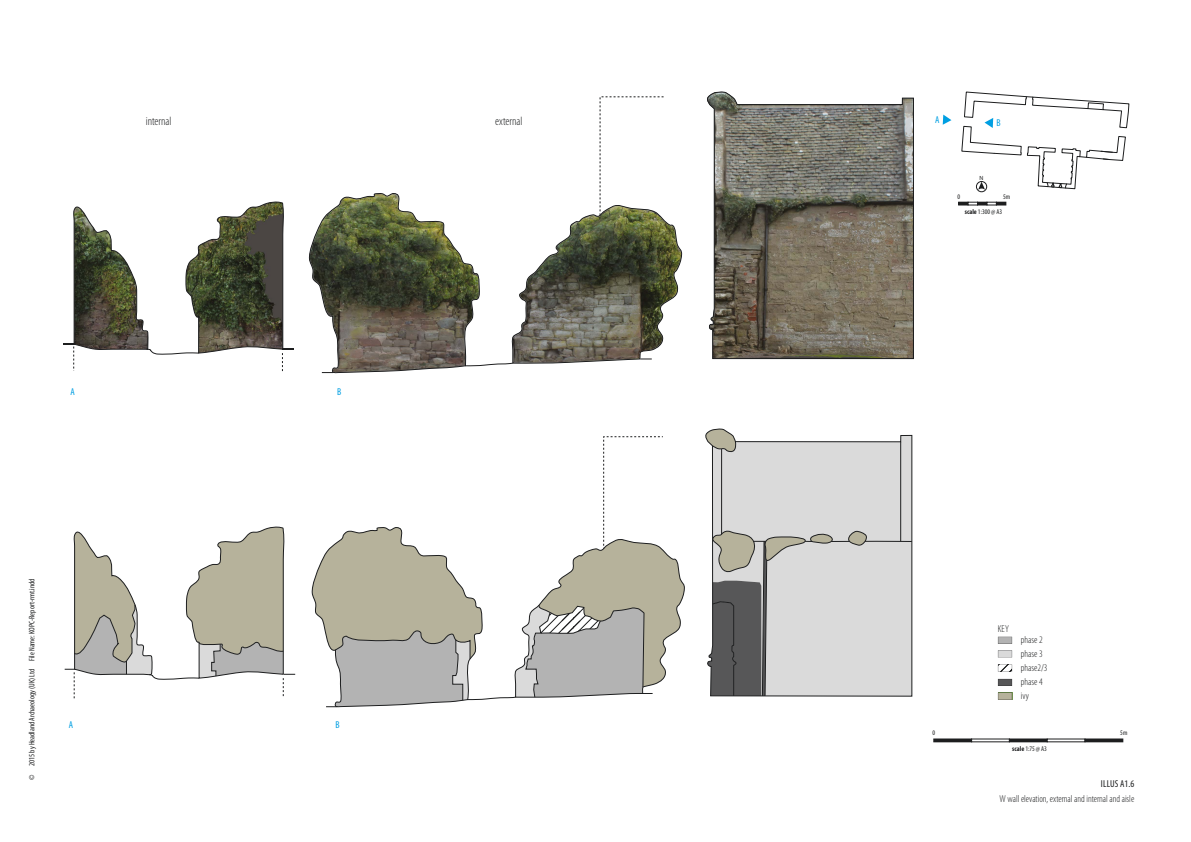
<style>
.page{position:relative;width:1191px;height:842px;background:#fff}
.page>*{position:absolute;margin:0;border:0;box-sizing:border-box;transform-origin:0 0}
.t1{font:12px "Myriad Pro Light Cond 10";color:#1d1e1f}
.t2{font:300 condensed 10px "Myriad Pro";color:#1d1e1f}
.t3{font:10px/14px "Myriad Pro Light Cond 10";color:#1d1e1f}
.t4{font:condensed 10px "Myriad Pro";letter-spacing:.02em;color:#1d1e1f}
.t5{font:10px "Myriad Pro Cond 9";color:#009fe2}
.t6{font:condensed 8px "Myriad Pro";color:#1d1e1f}
.t7{font:7px "Myriad Pro Cond 9";color:#1d1e1f}
.s1{font-family:"Myriad Pro";font-weight:700;font-stretch:condensed}
</style>
<div class="page">
<svg style="left:309px;top:97px;width:373px;height:276px"></svg>
<svg style="left:312px;top:436px;width:372px;height:272px"></svg>
<svg style="left:707px;top:91px;width:207px;height:269px"></svg>
<svg style="left:706px;top:429px;width:206px;height:267px"></svg>
<hr style="left:721px;top:449px;width:1px;height:85px;background:#1d1e1f">
<hr style="left:900px;top:442px;width:1px;height:99px;background:#1d1e1f">
<svg style="left:63px;top:201px;width:230px;height:171px"></svg>
<svg style="left:65px;top:526px;width:230px;height:172px"></svg>
<svg style="left:942px;top:115px;width:9px;height:10px"></svg>
<div style="left:933px;top:739px;width:38px;height:3px;border:1px solid #1d1e1f"></div>
<div style="left:1009px;top:739px;width:38px;height:3px;border:1px solid #1d1e1f"></div>
<div style="left:1084px;top:739px;width:39px;height:3px;border:1px solid #1d1e1f"></div>
<svg style="left:958px;top:202px;width:48px;height:3px"></svg>
<div style="left:976px;top:181px;width:10px;height:11px;border:1px solid #1d1e1f;border-radius:50%"></div>
<svg style="left:998px;top:664px;width:14px;height:8px"></svg>
<svg style="left:998px;top:637px;width:14px;height:7px"></svg>
<svg style="left:998px;top:650px;width:14px;height:7px"></svg>
<svg style="left:998px;top:679px;width:14px;height:7px"></svg>
<svg style="left:998px;top:693px;width:14px;height:7px"></svg>
<svg style="left:961px;top:91px;width:168px;height:99px"></svg>
<h1 class="t1" style="left:146px;top:114px;width:27px">internal</h1>
<h1 class="t1" style="left:495px;top:114px;width:29px">external</h1>
<p class="t5" style="left:71px;top:385px;width:6px">A</p>
<p class="t5" style="left:337px;top:385px;width:6px">B</p>
<p class="t6" style="left:27px;top:780px;width:203px;rotate:-90deg">© 2015 by Headland Archaeology (UK) Ltd File Name: KOPC-Report-rmt.indd</p>
<p class="t5" style="left:69px;top:719px;width:6px">A</p>
<p class="t5" style="left:335px;top:719px;width:6px">B</p>
<p class="t5" style="left:935px;top:114px;width:6px">A</p>
<p class="t5" style="left:996px;top:117px;width:6px">B</p>
<p class="t7" style="left:957px;top:192px;width:4px">0</p>
<p class="t7" style="left:1003px;top:192px;width:9px">5m</p>
<p class="t7" style="left:964px;top:207px;width:39px"><span class="s1">scale</span> 1:300 @ A3</p>
<p class="t3" style="left:998px;top:621px;width:13px">KEY</p>
<p class="t3" style="left:1021px;top:632px;width:28px">phase 2 phase 3 phase2/3 phase 4 ivy</p>
<p class="t7" style="left:932px;top:729px;width:4px">0</p>
<p class="t7" style="left:1120px;top:729px;width:9px">5m</p>
<p class="t7" style="left:1012px;top:744px;width:36px"><span class="s1">scale</span> 1:75 @ A3</p>
<p class="t4" style="left:1100px;top:778px;width:35px">ILLUS A1.6</p>
<p class="t2" style="left:999px;top:793px;width:136px">W wall elevation, external and internal and aisle</p>
</div>
